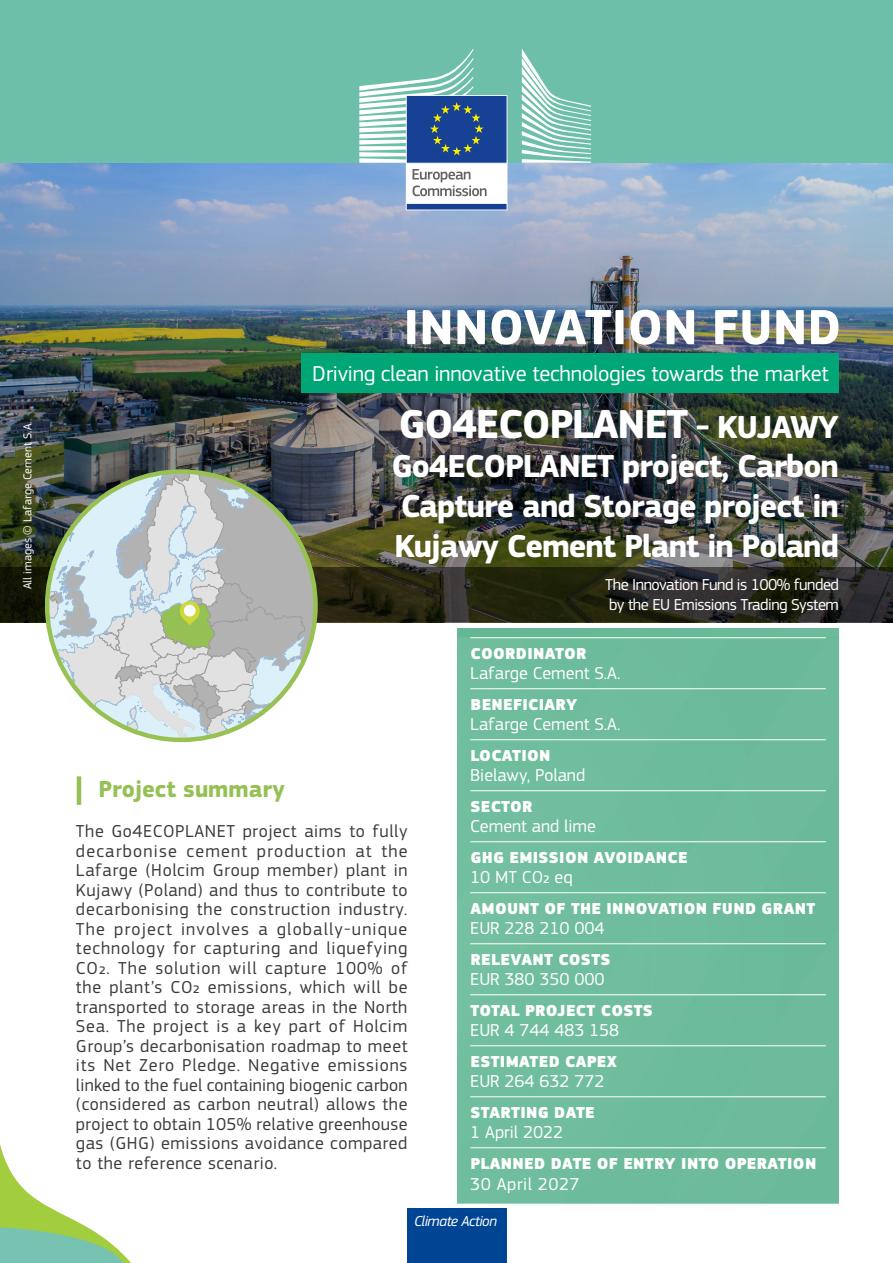
<style>
.page{position:relative;width:893px;height:1263px;background:#fff}
.page>*{position:absolute;margin:0;border:0;box-sizing:border-box;transform-origin:0 0}
.t1{font:700 51.3px "EC Square Sans Pro";letter-spacing:.005em;color:#fff}
.t2{font:700 42px "EC Square Sans Pro";letter-spacing:-.03em;color:#fff}
.t3{font:700 33px/39.6px "EC Square Sans Pro";letter-spacing:-.03em;color:#fff;text-align:justify}
.Projects_Summary_tit{font:700 24px "EC Square Sans Pro";color:#95c154}
.t4{font:22.5px "EC Square Sans Pro";letter-spacing:-.01em;color:#fff}
.Projects_Summary_tex{font:18px/19.5px "EC Square Sans Pro";letter-spacing:.03em;color:#3c3c3b;text-align:justify}
.Project_details_text{font:18px "EC Square Sans Pro";color:#fff}
.Projects_Summary_tex-2{font:18px "EC Square Sans Pro";letter-spacing:.03em;color:#fff}
.Project_details{font:900 16.5px "EC Square Sans Pro Extra";letter-spacing:.02em;color:#fff}
.t5{font:16.5px/19.8px "EC Square Sans Pro";letter-spacing:-.03em;color:#fff}
.t6{font:italic 15px "EC Square Sans Pro";letter-spacing:-.03em;color:#fff}
.t7{font:12px "EC Square Sans Pro";color:#fff}
.s1{font-size:33px}
</style>
<div class="page">
<img style="left:0;top:162px;width:893px;height:405px">
<div style="left:457px;top:628px;width:382px;height:575px;background:#6ebc9c"></div>
<hr style="left:77px;top:779px;width:4px;height:24px;background:#95c154">
<svg style="left:0;top:1144px;width:131px;height:119px"></svg>
<div style="left:390px;top:405px;width:451px;height:160px;background:#3c3c3b;opacity:.25"></div>
<div style="left:407px;top:1208px;width:99px;height:55px;background:#004494"></div>
<hr style="left:470px;top:637px;width:356px;height:1px;background:#fff">
<hr style="left:470px;top:688px;width:356px;height:1px;background:#fff">
<hr style="left:470px;top:739px;width:356px;height:1px;background:#fff">
<hr style="left:470px;top:790px;width:356px;height:1px;background:#fff">
<hr style="left:470px;top:841px;width:356px;height:1px;background:#fff">
<hr style="left:470px;top:892px;width:356px;height:1px;background:#fff">
<hr style="left:470px;top:943px;width:356px;height:1px;background:#fff">
<hr style="left:470px;top:994px;width:356px;height:1px;background:#fff">
<hr style="left:470px;top:1045px;width:356px;height:1px;background:#fff">
<hr style="left:470px;top:1096px;width:356px;height:1px;background:#fff">
<hr style="left:470px;top:1147px;width:356px;height:1px;background:#fff">
<div style="left:302px;top:354px;width:537px;height:39px;background:#00a676"></div>
<svg style="left:0;top:567px;width:893px;height:55px;background:#252515"></svg>
<div style="left:603px;top:574px;width:238px;height:40px;background:#3c3c3b;opacity:.25"></div>
<svg style="left:47px;top:471px;width:268px;height:270px;background:#bdc6c1"></svg>
<div style="left:0;top:0;width:893px;height:162px;background:#6dbfa9"></div>
<svg style="left:522px;top:49px;width:69px;height:114px"></svg>
<svg style="left:359px;top:48px;width:148px;height:162px"></svg>
<p class="t7" style="left:21px;top:589px;width:169px;rotate:-90deg">All images © Lafarge Cement S.A.</p>
<p class="t1" style="left:403px;top:297px;width:439px">INNOVATION FUND</p>
<p class="t4" style="left:312px;top:360px;width:518px">Driving clean innovative technologies towards the market</p>
<p class="t2" style="left:399px;top:399px;width:442px">GO4ECOPLANET <span class="s1">- KUJAWY</span></p>
<p class="t3" style="left:391px;top:448px;width:449px">Go4ECOPLANET project, Carbon Capture and Storage project in Kujawy Cement Plant in Poland</p>
<p class="Projects_Summary_tit" style="left:98px;top:774px;width:188px">Project summary</p>
<p class="Projects_Summary_tex" style="left:76px;top:821px;width:333px">The Go4ECOPLANET project aims to fully decarbonise cement production at the Lafarge (Holcim Group member) plant in Kujawy (Poland) and thus to contribute to decarbonising the construction industry.<br>The project involves a globally-unique technology for capturing and liquefying CO2. The solution will capture 100% of the plant’s CO2 emissions, which will be transported to storage areas in the North Sea. The project is a key part of Holcim Group’s decarbonisation roadmap to meet its Net Zero Pledge. Negative emissions linked to the fuel containing biogenic carbon (considered as carbon neutral) allows the project to obtain 105% relative greenhouse gas (GHG) emissions avoidance compared to the reference scenario.</p>
<p class="t5" style="left:605px;top:575px;width:235px">The Innovation Fund is 100% funded by the EU Emissions Trading System</p>
<p class="Project_details" style="left:470px;top:643px;width:118px">COORDINATOR</p>
<p class="Project_details_text" style="left:470px;top:662px;width:152px">Lafarge Cement S.A.</p>
<p class="Project_details" style="left:470px;top:694px;width:108px">BENEFICIARY</p>
<p class="Project_details_text" style="left:470px;top:713px;width:152px">Lafarge Cement S.A.</p>
<p class="Project_details" style="left:470px;top:745px;width:82px">LOCATION</p>
<p class="Project_details_text" style="left:470px;top:764px;width:116px">Bielawy, Poland</p>
<p class="Project_details" style="left:470px;top:796px;width:64px">SECTOR</p>
<p class="Project_details_text" style="left:470px;top:815px;width:127px">Cement and lime</p>
<p class="Project_details" style="left:470px;top:847px;width:219px">GHG EMISSION AVOIDANCE</p>
<p class="Project_details_text" style="left:470px;top:866px;width:104px">10 MT CO2 eq</p>
<p class="Project_details" style="left:470px;top:898px;width:346px">AMOUNT OF THE INNOVATION FUND GRANT</p>
<p class="Project_details_text" style="left:470px;top:917px;width:136px">EUR 228 210 004</p>
<p class="Project_details" style="left:470px;top:949px;width:142px">RELEVANT COSTS</p>
<p class="Project_details_text" style="left:470px;top:968px;width:136px">EUR 380 350 000</p>
<p class="Project_details" style="left:470px;top:1000px;width:184px">TOTAL PROJECT COSTS</p>
<p class="Project_details_text" style="left:470px;top:1019px;width:151px">EUR 4 744 483 158</p>
<p class="Project_details" style="left:470px;top:1051px;width:148px">ESTIMATED CAPEX</p>
<p class="Project_details_text" style="left:470px;top:1070px;width:136px">EUR 264 632 772</p>
<p class="Project_details" style="left:470px;top:1102px;width:126px">STARTING DATE</p>
<p class="Project_details_text" style="left:470px;top:1121px;width:94px">1 April 2022</p>
<p class="Project_details" style="left:470px;top:1153px;width:347px">PLANNED DATE OF ENTRY INTO OPERATION</p>
<p class="Projects_Summary_tex-2" style="left:470px;top:1174px;width:111px">30 April 2027</p>
<p class="t6" style="left:414px;top:1212px;width:84px">Climate Action</p>
</div>
